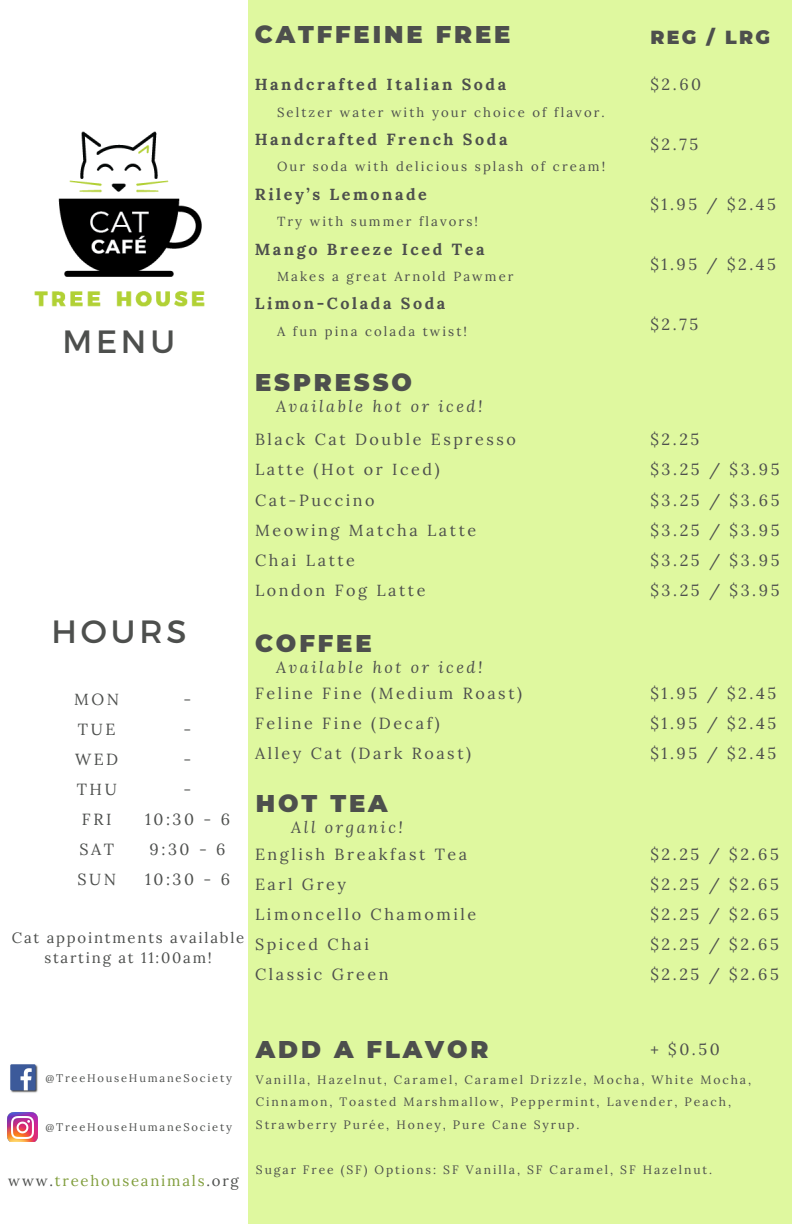
<style>
.page{position:relative;width:792px;height:1224px;background:#dff89f}
.page>*{position:absolute;margin:0;border:0;box-sizing:border-box;transform-origin:0 0}
.t1{font:32.2px "Montserrat";letter-spacing:.12em;color:#4d4f4d}
.t2{font:900 24.2px "Montserrat";letter-spacing:.12em;color:#4d4f4d}
.t3{font:900 18.9px "Montserrat";letter-spacing:.12em;color:#4d4f4d}
.t4{font:16.1px "Lora";letter-spacing:.16em;color:#4d4f4d}
.t5{font:700 16.1px "Lora";letter-spacing:.16em;color:#4d4f4d}
.t6{font:italic 16.1px "Lora";letter-spacing:.16em;color:#4d4f4d}
.t7{font:14.9px/19.4px "Lora";letter-spacing:.12em;color:#4d4f4d;text-align:center}
.t8{font:14.9px "Lora";letter-spacing:.12em;color:#819e3d}
.t9{font:13.1px "Lora";letter-spacing:.16em;color:#4d4f4d}
.t10{font:12.1px/22.5px "Lora";letter-spacing:.16em;color:#4d4f4d}
.t11{font:11.1px "Lora";letter-spacing:.16em;color:#4d4f4d}
.s1{color:#4d4f4d}
</style>
<div class="page">
<div style="left:0;top:0;width:248px;height:1224px;background:#fff"></div>
<img style="left:34px;top:131px;width:171px;height:176px">
<img style="left:8px;top:1113px;width:29px;height:29px">
<img style="left:10px;top:1064px;width:28px;height:29px">
<p class="t2" style="left:255px;top:19px;width:257px">CATFFEINE FREE</p>
<p class="t1" style="left:62px;top:320px;width:114px">MENU</p>
<p class="t1" style="left:52px;top:610px;width:136px">HOURS</p>
<p class="t4" style="left:74px;top:689px;width:46px">MON</p>
<p class="t4" style="left:78px;top:719px;width:39px">TUE</p>
<p class="t4" style="left:75px;top:749px;width:45px">WED</p>
<p class="t4" style="left:77px;top:779px;width:42px">THU</p>
<p class="t4" style="left:82px;top:809px;width:31px">FRI</p>
<p class="t4" style="left:79px;top:839px;width:36px">SAT</p>
<p class="t4" style="left:77px;top:869px;width:40px">SUN</p>
<p class="t4" style="left:184px;top:689px;width:9px">-</p>
<p class="t4" style="left:184px;top:719px;width:9px">-</p>
<p class="t4" style="left:184px;top:749px;width:9px">-</p>
<p class="t4" style="left:184px;top:779px;width:9px">-</p>
<p class="t4" style="left:145px;top:809px;width:87px">10:30 - 6</p>
<p class="t4" style="left:150px;top:839px;width:78px">9:30 - 6</p>
<p class="t4" style="left:145px;top:869px;width:87px">10:30 - 6</p>
<p class="t7" style="left:12px;top:928px;width:234px">Cat appointments available starting at 11:00am!</p>
<p class="t5" style="left:255px;top:74px;width:253px">Handcrafted Italian Soda</p>
<p class="t9" style="left:277px;top:103px;width:329px">Seltzer water with your choice of flavor.</p>
<p class="t5" style="left:255px;top:129px;width:254px">Handcrafted French Soda</p>
<p class="t9" style="left:277px;top:158px;width:330px">Our soda with delicious splash of cream!</p>
<p class="t5" style="left:255px;top:184px;width:174px">Riley’s Lemonade</p>
<p class="t9" style="left:277px;top:213px;width:203px">Try with summer flavors!</p>
<p class="t5" style="left:255px;top:238px;width:231px">Mango Breeze Iced Tea</p>
<p class="t9" style="left:277px;top:268px;width:238px">Makes a great Arnold Pawmer</p>
<p class="t5" style="left:255px;top:293px;width:192px">Limon-Colada Soda</p>
<p class="t9" style="left:277px;top:322px;width:192px">A fun pina colada twist!</p>
<p class="t2" style="left:255px;top:368px;width:158px">ESPRESSO</p>
<p class="t6" style="left:276px;top:396px;width:208px">Available hot or iced!</p>
<p class="t4" style="left:255px;top:429px;width:262px">Black Cat Double Espresso</p>
<p class="t4" style="left:255px;top:459px;width:186px">Latte (Hot or Iced)</p>
<p class="t4" style="left:255px;top:489px;width:121px">Cat-Puccino</p>
<p class="t4" style="left:255px;top:519px;width:223px">Meowing Matcha Latte</p>
<p class="t4" style="left:255px;top:550px;width:102px">Chai Latte</p>
<p class="t4" style="left:255px;top:580px;width:172px">London Fog Latte</p>
<p class="t2" style="left:255px;top:629px;width:118px">COFFEE</p>
<p class="t6" style="left:276px;top:656px;width:208px">Available hot or iced!</p>
<p class="t4" style="left:255px;top:683px;width:269px">Feline Fine (Medium Roast)</p>
<p class="t4" style="left:255px;top:713px;width:186px">Feline Fine (Decaf)</p>
<p class="t4" style="left:255px;top:743px;width:218px">Alley Cat (Dark Roast)</p>
<p class="t2" style="left:256px;top:788px;width:133px">HOT TEA</p>
<p class="t6" style="left:291px;top:816px;width:113px">All organic!</p>
<p class="t4" style="left:255px;top:844px;width:214px">English Breakfast Tea</p>
<p class="t4" style="left:255px;top:874px;width:93px">Earl Grey</p>
<p class="t4" style="left:255px;top:904px;width:223px">Limoncello Chamomile</p>
<p class="t4" style="left:255px;top:934px;width:115px">Spiced Chai</p>
<p class="t4" style="left:255px;top:964px;width:135px">Classic Green</p>
<p class="t3" style="left:650px;top:26px;width:121px">REG / LRG</p>
<p class="t4" style="left:650px;top:74px;width:52px">$2.60</p>
<p class="t4" style="left:650px;top:134px;width:49px">$2.75</p>
<p class="t4" style="left:650px;top:194px;width:127px">$1.95 / $2.45</p>
<p class="t4" style="left:650px;top:254px;width:127px">$1.95 / $2.45</p>
<p class="t4" style="left:650px;top:314px;width:49px">$2.75</p>
<p class="t4" style="left:651px;top:429px;width:50px">$2.25</p>
<p class="t4" style="left:651px;top:459px;width:130px">$3.25 / $3.95</p>
<p class="t4" style="left:651px;top:489px;width:130px">$3.25 / $3.65</p>
<p class="t4" style="left:651px;top:519px;width:130px">$3.25 / $3.95</p>
<p class="t4" style="left:651px;top:550px;width:130px">$3.25 / $3.95</p>
<p class="t4" style="left:651px;top:580px;width:130px">$3.25 / $3.95</p>
<p class="t4" style="left:651px;top:683px;width:127px">$1.95 / $2.45</p>
<p class="t4" style="left:651px;top:713px;width:127px">$1.95 / $2.45</p>
<p class="t4" style="left:651px;top:743px;width:127px">$1.95 / $2.45</p>
<p class="t4" style="left:651px;top:844px;width:130px">$2.25 / $2.65</p>
<p class="t4" style="left:651px;top:874px;width:130px">$2.25 / $2.65</p>
<p class="t4" style="left:651px;top:904px;width:130px">$2.25 / $2.65</p>
<p class="t4" style="left:651px;top:934px;width:130px">$2.25 / $2.65</p>
<p class="t4" style="left:651px;top:964px;width:130px">$2.25 / $2.65</p>
<p class="t11" style="left:46px;top:1071px;width:188px">@TreeHouseHumaneSociety</p>
<p class="t11" style="left:46px;top:1120px;width:188px">@TreeHouseHumaneSociety</p>
<p class="t8" style="left:8px;top:1171px;width:232px"><span class="s1">www.</span>treehouseanimals<span class="s1">.org</span></p>
<p class="t2" style="left:256px;top:1034px;width:234px">ADD A FLAVOR</p>
<p class="t4" style="left:651px;top:1039px;width:71px">+ $0.50</p>
<p class="t10" style="left:256px;top:1068px;width:497px">Vanilla, Hazelnut, Caramel, Caramel Drizzle, Mocha, White Mocha,<br>Cinnamon, Toasted Marshmallow, Peppermint, Lavender, Peach,<br>Strawberry Purée, Honey, Pure Cane Syrup.</p>
<p class="t10" style="left:256px;top:1158px;width:458px">Sugar Free (SF) Options: SF Vanilla, SF Caramel, SF Hazelnut.</p>
</div>
